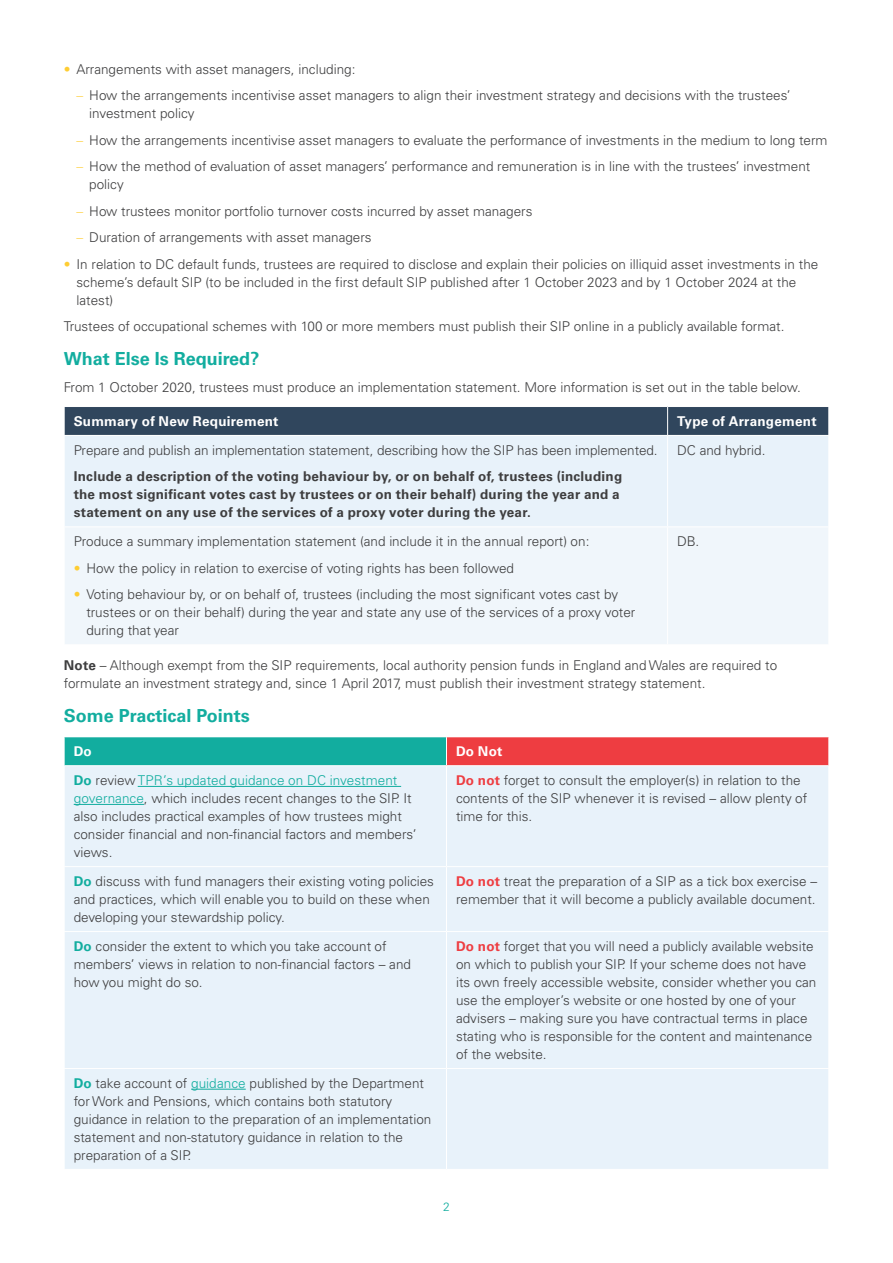
<style>
.page{position:relative;width:893px;height:1263px;background:#fff}
.page>*{position:absolute;margin:0;border:0;box-sizing:border-box;transform-origin:0 0}
.Body_Main_Heading{font:700 18px "Univers LTCYR 65";color:#12ad9f}
.Body{font:300 13.5px/18px "Univers LTCYR 45";color:#3e3e3f}
.Body-2{font:700 13.5px/18px "Univers LTCYR 65";letter-spacing:.02em;color:#3e3e3f}
.Body-3{font:700 13.5px "Univers LTCYR 65";letter-spacing:.02em;color:#fff}
.t1{font:300 12px "Univers LTCYR 45";color:#12ad9f}
.s1{color:#fecd33}
.s2{font-family:"Univers LTCYR 47 Light Cond";font-weight:400;color:#fecd33}
.s3{font-family:"Univers LTCYR 65";font-weight:700}
.s4{font-family:"Univers LTCYR 65";font-weight:700;color:#12ad9f}
.s5{color:#12ad9f}
.s6{font-family:"Univers LTCYR 65";font-weight:700;color:#ee3d41}
</style>
<div class="page">
<div style="left:65px;top:436px;width:763px;height:90px;background:#e8f2fa"></div>
<div style="left:65px;top:528px;width:763px;height:116px;background:#f0f6fb"></div>
<svg style="left:64px;top:406px;width:765px;height:29px;background:#384d63"></svg>
<hr style="left:667px;top:436px;width:1px;height:90px;background:#fff">
<hr style="left:667px;top:527px;width:1px;height:117px;background:#fff">
<div style="left:64px;top:737px;width:382px;height:29px;background:#12ad9f"></div>
<div style="left:446px;top:737px;width:383px;height:29px;background:#ee3d41"></div>
<div style="left:65px;top:766px;width:763px;height:403px;background:#e8f2fa"></div>
<svg style="left:64px;top:737px;width:1px;height:28px"></svg>
<svg style="left:446px;top:737px;width:1px;height:28px"></svg>
<svg style="left:828px;top:737px;width:1px;height:28px"></svg>
<hr style="left:64px;top:765px;width:382px;height:1px;background:#fff">
<hr style="left:64px;top:866px;width:382px;height:1px;background:#fff">
<hr style="left:64px;top:931px;width:382px;height:1px;background:#fff">
<hr style="left:64px;top:1068px;width:382px;height:1px;background:#fff">
<hr style="left:446px;top:867px;width:1px;height:64px;background:#fff">
<hr style="left:446px;top:765px;width:383px;height:1px;background:#fff">
<hr style="left:446px;top:766px;width:1px;height:100px;background:#fff">
<hr style="left:446px;top:866px;width:383px;height:1px;background:#fff">
<hr style="left:446px;top:931px;width:383px;height:1px;background:#fff">
<hr style="left:446px;top:932px;width:1px;height:136px;background:#fff">
<hr style="left:446px;top:1068px;width:383px;height:1px;background:#fff">
<hr style="left:446px;top:1069px;width:1px;height:100px;background:#fff">
<hr style="left:138px;top:786px;width:263px;height:1px;background:#12ad9f">
<hr style="left:74px;top:804px;width:70px;height:1px;background:#12ad9f">
<hr style="left:191px;top:1089px;width:55px;height:1px;background:#12ad9f">
<p class="Body" style="left:64px;top:59px;width:293px"><span class="s1">•</span> Arrangements with asset managers, including:</p>
<p class="Body" style="left:89px;top:86px;width:703px;text-indent:-13px"><span class="s2">–</span> How the arrangements incentivise asset managers to align their investment strategy and decisions with the trustees’ investment policy</p>
<p class="Body" style="left:77px;top:130px;width:752px"><span class="s2">–</span> How the arrangements incentivise asset managers to evaluate the performance of investments in the medium to long term</p>
<p class="Body" style="left:89px;top:157px;width:723px;text-indent:-13px"><span class="s2">–</span> How the method of evaluation of asset managers’ performance and remuneration is in line with the trustees’ investment policy</p>
<p class="Body" style="left:77px;top:201px;width:457px"><span class="s2">–</span> How trustees monitor portfolio turnover costs incurred by asset managers</p>
<p class="Body" style="left:77px;top:228px;width:297px"><span class="s2">–</span> Duration of arrangements with asset managers</p>
<p class="Body" style="left:77px;top:254px;width:743px;text-indent:-13px"><span class="s1">•</span> In relation to DC default funds, trustees are required to disclose and explain their policies on illiquid asset investments in the scheme’s default SIP (to be included in the first default SIP published after 1 October 2023 and by 1 October 2024 at the latest)</p>
<p class="Body" style="left:64px;top:317px;width:722px">Trustees of occupational schemes with 100 or more members must publish their SIP online in a publicly available format.</p>
<p class="Body_Main_Heading" style="left:64px;top:346px;width:197px">What Else Is Required?</p>
<p class="Body" style="left:64px;top:377px;width:739px">From 1 October 2020, trustees must produce an implementation statement. More information is set out in the table below.</p>
<p class="Body-3" style="left:74px;top:412px;width:206px">Summary of New Requirement</p>
<p class="Body-3" style="left:677px;top:412px;width:141px">Type of Arrangement</p>
<p class="Body" style="left:74px;top:441px;width:585px">Prepare and publish an implementation statement, describing how the SIP has been implemented.</p>
<p class="Body-2" style="left:74px;top:467px;width:550px">Include a description of the voting behaviour by, or on behalf of, trustees (including the most significant votes cast by trustees or on their behalf) during the year and a statement on any use of the services of a proxy voter during the year.</p>
<p class="Body" style="left:677px;top:441px;width:90px">DC and hybrid.</p>
<p class="Body" style="left:74px;top:532px;width:517px">Produce a summary implementation statement (and include it in the annual report) on:</p>
<p class="Body" style="left:74px;top:558px;width:442px"><span class="s1">•</span> How the policy in relation to exercise of voting rights has been followed</p>
<p class="Body" style="left:86px;top:585px;width:550px;text-indent:-13px"><span class="s1">•</span> Voting behaviour by, or on behalf of, trustees (including the most significant votes cast by trustees or on their behalf) during the year and state any use of the services of a proxy voter during that year</p>
<p class="Body" style="left:677px;top:532px;width:24px">DB.</p>
<p class="Body" style="left:64px;top:656px;width:715px"><span class="s3">Note</span> – Although exempt from the SIP requirements, local authority pension funds in England and Wales are required to formulate an investment strategy and, since 1 April 2017, must publish their investment strategy statement.</p>
<p class="Body_Main_Heading" style="left:64px;top:703px;width:187px">Some Practical Points</p>
<p class="Body-3" style="left:74px;top:742px;width:20px">Do</p>
<p class="Body-3" style="left:456px;top:742px;width:48px">Do Not</p>
<p class="Body" style="left:74px;top:771px;width:344px"><span class="s4">Do</span> review <span class="s5">TPR’s updated guidance on DC investment governance</span>, which includes recent changes to the SIP. It also includes practical examples of how trustees might consider financial and non-financial factors and members’ views.</p>
<p class="Body" style="left:456px;top:771px;width:353px"><span class="s6">Do not</span> forget to consult the employer(s) in relation to the contents of the SIP whenever it is revised – allow plenty of time for this.</p>
<p class="Body" style="left:74px;top:872px;width:362px"><span class="s4">Do</span> discuss with fund managers their existing voting policies and practices, which will enable you to build on these when developing your stewardship policy.</p>
<p class="Body" style="left:456px;top:872px;width:363px"><span class="s6">Do not</span> treat the preparation of a SIP as a tick box exercise – remember that it will become a publicly available document.</p>
<p class="Body" style="left:74px;top:937px;width:339px"><span class="s4">Do</span> consider the extent to which you take account of members’ views in relation to non-financial factors – and how you might do so.</p>
<p class="Body" style="left:456px;top:937px;width:362px"><span class="s6">Do not</span> forget that you will need a publicly available website on which to publish your SIP. If your scheme does not have its own freely accessible website, consider whether you can use the employer’s website or one hosted by one of your advisers – making sure you have contractual terms in place stating who is responsible for the content and maintenance of the website.</p>
<p class="Body" style="left:74px;top:1074px;width:359px"><span class="s4">Do</span> take account of <span class="s5">guidance</span> published by the Department for Work and Pensions, which contains both statutory guidance in relation to the preparation of an implementation statement and non-statutory guidance in relation to the preparation of a SIP.</p>
<p class="t1" style="left:443px;top:1199px;width:8px">2</p>
</div>
